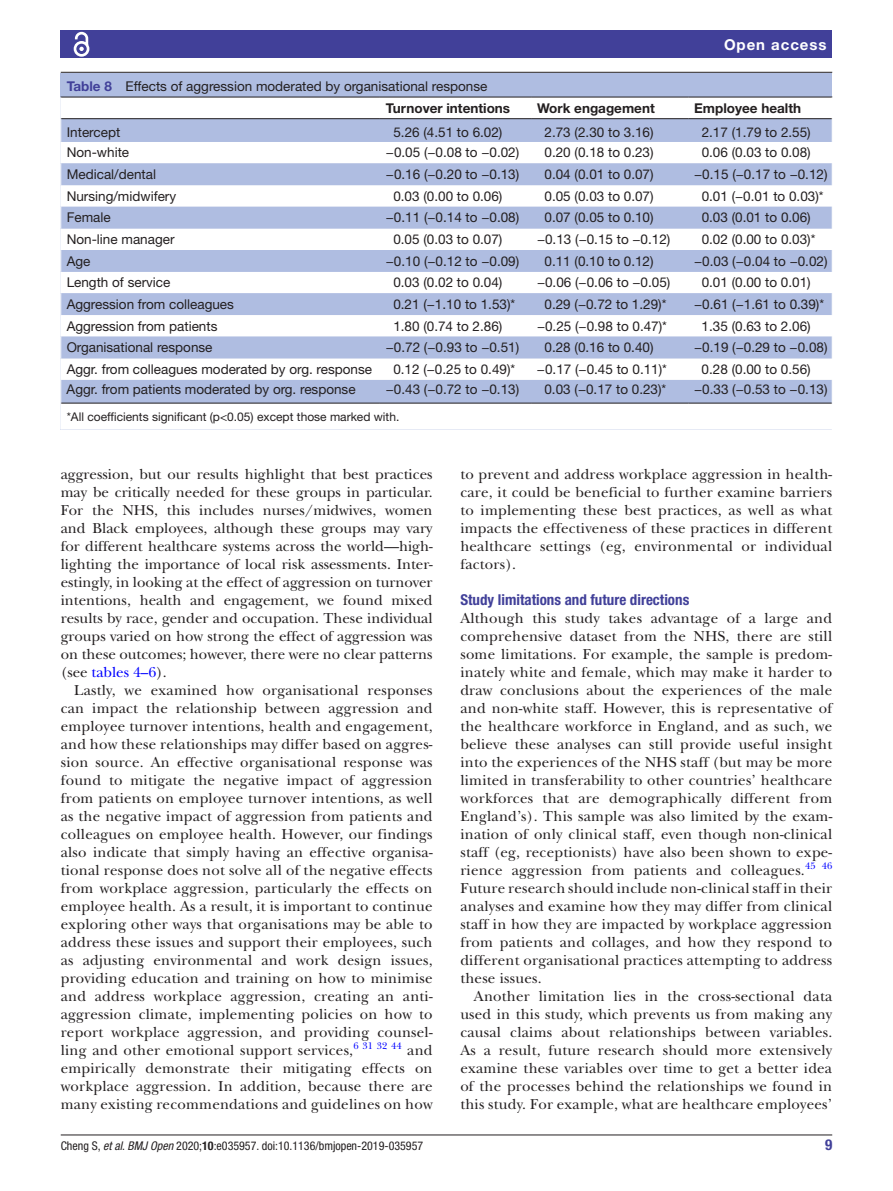
<style>
.page{position:relative;width:893px;height:1191px;background:#fff}
.page>*{position:absolute;margin:0;border:0;box-sizing:border-box;transform-origin:0 0}
.t1{font:15px/18px "New Baskerville";letter-spacing:.015em;color:#231f20;text-align:justify}
.t2{font:700 condensed 15px "Helvetica Neue LT Std";color:#414099}
.t3{font:700 15px "Helvetica Neue LT Std";letter-spacing:.065em;color:#fff}
.t4{font:13.5px/22px "Helvetica Neue LT Std";color:#231f20}
.t5{font:700 13.5px "Helvetica Neue LT Std";color:#231f20}
.t6{font:condensed 12px "Helvetica Neue LT Std";color:#231f20}
.t7{font:12px "Helvetica Neue LT Std";color:#231f20}
.t8{font:9.9px "New Baskerville";letter-spacing:.015em;color:#00f}
.s1{font-weight:700;color:#414099}
.s2{font-weight:700}
.s3{color:#00f}
.s4{font-style:italic}
</style>
<div class="page">
<hr style="left:61px;top:1134px;width:771px;height:1px;background:#231f20">
<div style="left:61px;top:31px;width:771px;height:27px;background:#414099"></div>
<svg style="left:73px;top:31px;width:17px;height:26px"></svg>
<div style="left:61px;top:73px;width:771px;height:357px;background:#afbde1"></div>
<hr style="left:61px;top:72px;width:771px;height:1px;background:#231f20">
<div style="left:61px;top:98px;width:771px;height:332px;background:#fff"></div>
<svg style="left:61px;top:119px;width:771px;height:284px"></svg>
<hr style="left:61px;top:97px;width:319px;height:1px;background:#231f20">
<hr style="left:61px;top:118px;width:319px;height:1px;background:#231f20">
<hr style="left:380px;top:97px;width:151px;height:1px;background:#231f20">
<hr style="left:380px;top:118px;width:151px;height:1px;background:#231f20">
<hr style="left:531px;top:97px;width:157px;height:1px;background:#231f20">
<hr style="left:531px;top:118px;width:157px;height:1px;background:#231f20">
<hr style="left:688px;top:97px;width:144px;height:1px;background:#231f20">
<hr style="left:688px;top:118px;width:144px;height:1px;background:#231f20">
<hr style="left:380px;top:403px;width:151px;height:1px;background:#231f20">
<hr style="left:531px;top:403px;width:157px;height:1px;background:#231f20">
<hr style="left:688px;top:403px;width:144px;height:1px;background:#231f20">
<hr style="left:61px;top:403px;width:319px;height:1px;background:#231f20">
<svg style="left:60px;top:97px;width:1px;height:333px"></svg>
<hr style="left:67px;top:420px;width:765px;height:1px;background:#fff">
<p class="t4" style="left:386px;top:75px;width:126px;text-indent:-319px"><span class="s1">Table 8</span> Effects of aggression moderated by organisational response<br><span class="s2">Turnover intentions</span></p>
<p class="t3" style="left:724px;top:35px;width:104px">Open access</p>
<p class="t5" style="left:537px;top:99px;width:119px">Work engagement</p>
<p class="t5" style="left:694px;top:99px;width:108px">Employee health</p>
<p class="t4" style="left:67px;top:121px;width:55px">Intercept</p>
<p class="t4" style="left:393px;top:121px;width:111px">5.26 (4.51 to 6.02)</p>
<p class="t4" style="left:545px;top:121px;width:111px">2.73 (2.30 to 3.16)</p>
<p class="t4" style="left:702px;top:121px;width:111px">2.17 (1.79 to 2.55)</p>
<p class="t4" style="left:67px;top:141px;width:64px">Non-white</p>
<p class="t4" style="left:386px;top:141px;width:135px">−0.05 (−0.08 to −0.02)</p>
<p class="t4" style="left:545px;top:141px;width:111px">0.20 (0.18 to 0.23)</p>
<p class="t4" style="left:702px;top:141px;width:111px">0.06 (0.03 to 0.08)</p>
<p class="t4" style="left:67px;top:163px;width:91px">Medical/dental</p>
<p class="t4" style="left:386px;top:163px;width:135px">−0.16 (−0.20 to −0.13)</p>
<p class="t4" style="left:545px;top:163px;width:111px">0.04 (0.01 to 0.07)</p>
<p class="t4" style="left:694px;top:163px;width:135px">−0.15 (−0.17 to −0.12)</p>
<p class="t4" style="left:67px;top:185px;width:111px">Nursing/midwifery</p>
<p class="t4" style="left:393px;top:185px;width:111px">0.03 (0.00 to 0.06)</p>
<p class="t4" style="left:544px;top:185px;width:111px">0.05 (0.03 to 0.07)</p>
<p class="t4" style="left:702px;top:185px;width:123px">0.01 (−0.01 to 0.03)*</p>
<p class="t4" style="left:67px;top:206px;width:46px">Female</p>
<p class="t4" style="left:386px;top:206px;width:135px">−0.11 (−0.14 to −0.08)</p>
<p class="t4" style="left:544px;top:206px;width:111px">0.07 (0.05 to 0.10)</p>
<p class="t4" style="left:702px;top:206px;width:111px">0.03 (0.01 to 0.06)</p>
<p class="t4" style="left:67px;top:228px;width:109px">Non-line manager</p>
<p class="t4" style="left:393px;top:228px;width:111px">0.05 (0.03 to 0.07)</p>
<p class="t4" style="left:537px;top:228px;width:135px">−0.13 (−0.15 to −0.12)</p>
<p class="t4" style="left:702px;top:228px;width:115px">0.02 (0.00 to 0.03)*</p>
<p class="t4" style="left:67px;top:250px;width:25px">Age</p>
<p class="t4" style="left:386px;top:250px;width:135px">−0.10 (−0.12 to −0.09)</p>
<p class="t4" style="left:544px;top:250px;width:111px">0.11 (0.10 to 0.12)</p>
<p class="t4" style="left:694px;top:250px;width:135px">−0.03 (−0.04 to −0.02)</p>
<p class="t4" style="left:67px;top:271px;width:105px">Length of service</p>
<p class="t4" style="left:393px;top:271px;width:111px">0.03 (0.02 to 0.04)</p>
<p class="t4" style="left:537px;top:271px;width:135px">−0.06 (−0.06 to −0.05)</p>
<p class="t4" style="left:702px;top:271px;width:111px">0.01 (0.00 to 0.01)</p>
<p class="t4" style="left:67px;top:293px;width:169px">Aggression from colleagues</p>
<p class="t4" style="left:393px;top:293px;width:123px">0.21 (−1.10 to 1.53)*</p>
<p class="t4" style="left:544px;top:293px;width:123px">0.29 (−0.72 to 1.29)*</p>
<p class="t4" style="left:694px;top:293px;width:132px">−0.61 (−1.61 to 0.39)*</p>
<p class="t4" style="left:67px;top:315px;width:152px">Aggression from patients</p>
<p class="t4" style="left:393px;top:315px;width:111px">1.80 (0.74 to 2.86)</p>
<p class="t4" style="left:537px;top:315px;width:132px">−0.25 (−0.98 to 0.47)*</p>
<p class="t4" style="left:702px;top:315px;width:111px">1.35 (0.63 to 2.06)</p>
<p class="t4" style="left:67px;top:336px;width:147px">Organisational response</p>
<p class="t4" style="left:386px;top:336px;width:135px">−0.72 (−0.93 to −0.51)</p>
<p class="t4" style="left:544px;top:336px;width:111px">0.28 (0.16 to 0.40)</p>
<p class="t4" style="left:694px;top:336px;width:135px">−0.19 (−0.29 to −0.08)</p>
<p class="t4" style="left:67px;top:358px;width:307px">Aggr. from colleagues moderated by org. response</p>
<p class="t4" style="left:393px;top:358px;width:123px">0.12 (−0.25 to 0.49)*</p>
<p class="t4" style="left:537px;top:358px;width:132px">−0.17 (−0.45 to 0.11)*</p>
<p class="t4" style="left:702px;top:358px;width:111px">0.28 (0.00 to 0.56)</p>
<p class="t4" style="left:67px;top:378px;width:290px">Aggr. from patients moderated by org. response</p>
<p class="t4" style="left:386px;top:378px;width:135px">−0.43 (−0.72 to −0.13)</p>
<p class="t4" style="left:544px;top:378px;width:123px">0.03 (−0.17 to 0.23)*</p>
<p class="t4" style="left:694px;top:378px;width:135px">−0.33 (−0.53 to −0.13)</p>
<p class="t7" style="left:67px;top:409px;width:334px">*All coefficients significant (p&lt;0.05) except those marked with.</p>
<p class="t1" style="left:61px;top:465px;width:373px">aggression, but our results highlight that best practices may be critically needed for these groups in particular.<br>For the NHS, this includes nurses/midwives, women and Black employees, although these groups may vary for different healthcare systems across the world—high&shy;lighting the importance of local risk assessments. Inter&shy;estingly, in looking at the effect of aggression on turnover intentions, health and engagement, we found mixed results by race, gender and occupation. These individual groups varied on how strong the effect of aggression was on these outcomes; however, there were no clear patterns (see <span class="s3">tables 4–6</span>).</p>
<p class="t1" style="left:61px;top:681px;width:373px;text-indent:14px">Lastly, we examined how organisational responses can impact the relationship between aggression and employee turnover intentions, health and engagement, and how these relationships may differ based on aggres&shy;sion source. An effective organisational response was found to mitigate the negative impact of aggression from patients on employee turnover intentions, as well as the negative impact of aggression from patients and colleagues on employee health. However, our findings also indicate that simply having an effective organisa&shy;tional response does not solve all of the negative effects from workplace aggression, particularly the effects on employee health. As a result, it is important to continue exploring other ways that organisations may be able to address these issues and support their employees, such as adjusting environmental and work design issues, providing education and training on how to minimise and address workplace aggression, creating an anti&shy;aggression climate, implementing policies on how to report workplace aggression, and providing counsel&shy;ling and other emotional support services,</p>
<p class="t8" style="left:353px;top:1039px;width:50px">6 31 32 44</p>
<p class="t1" style="left:61px;top:1041px;width:373px;text-indent:346px">and empirically demonstrate their mitigating effects on workplace aggression. In addition, because there are many existing recommendations and guidelines on how</p>
<p class="t1" style="left:460px;top:465px;width:373px">to prevent and address workplace aggression in health&shy;care, it could be beneficial to further examine barriers to implementing these best practices, as well as what impacts the effectiveness of these practices in different healthcare settings (eg, environmental or individual factors).</p>
<p class="t2" style="left:460px;top:591px;width:230px">Study limitations and future directions</p>
<p class="t1" style="left:460px;top:609px;width:373px">Although this study takes advantage of a large and comprehensive dataset from the NHS, there are still some limitations. For example, the sample is predom&shy;inately white and female, which may make it harder to draw conclusions about the experiences of the male and non-white staff. However, this is representative of the healthcare workforce in England, and as such, we believe these analyses can still provide useful insight into the experiences of the NHS staff (but may be more limited in transferability to other countries’ healthcare workforces that are demographically different from England’s). This sample was also limited by the exam&shy;ination of only clinical staff, even though non-clinical staff (eg, receptionists) have also been shown to expe&shy;rience aggression from patients and colleagues.</p>
<p class="t8" style="left:805px;top:859px;width:29px">45 46</p>
<p class="t1" style="left:460px;top:879px;width:373px">Future research should include non-clinical staff in their analyses and examine how they may differ from clinical staff in how they are impacted by workplace aggression from patients and collages, and how they respond to different organisational practices attempting to address these issues.</p>
<p class="t1" style="left:460px;top:987px;width:373px;text-indent:14px">Another limitation lies in the cross-sectional data used in this study, which prevents us from making any causal claims about relationships between variables.<br>As a result, future research should more extensively examine these variables over time to get a better idea of the processes behind the relationships we found in this study. For example, what are healthcare employees’</p>
<p class="t6" style="left:61px;top:1138px;width:364px">Cheng S, <span class="s4">et al</span>. <span class="s4">BMJ Open</span> 2020;<span class="s2">10</span>:e035957. doi:10.1136/bmjopen-2019-035957</p>
<p class="t2" style="left:825px;top:1135px;width:9px">9</p>
</div>
